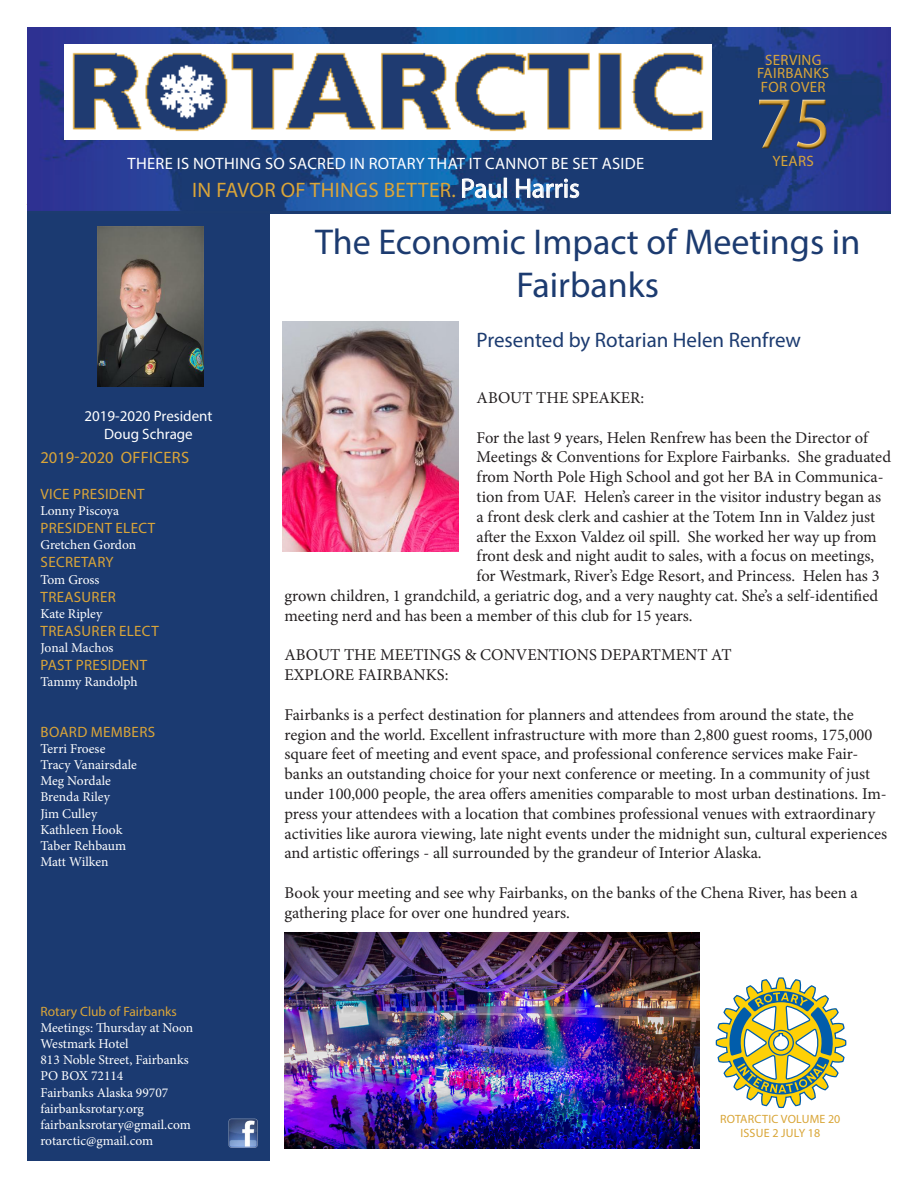
<style>
.page{position:relative;width:918px;height:1188px;background:#fff}
.page>*{position:absolute;margin:0;border:0;box-sizing:border-box;transform-origin:0 0}
.t1{font:75px "Myriad Pro";color:#daa539}
.t2{font:36px/43.2px "Myriad Pro";color:#1c3b70;text-align:center}
.t3{font:21px "Myriad Pro";letter-spacing:.02em;color:#daa539}
.t4{font:21px "Myriad Pro";color:#1c3b70}
.t5{font:16.5px/19.8px "Minion Pro";color:#231f20}
.t6{font:16.5px "Myriad Pro";letter-spacing:.02em;color:#fff}
.t7{font:16.5px "Myriad Pro";letter-spacing:.02em;color:#daa539}
.t8{font:15px "Myriad Pro";letter-spacing:.02em;color:#daa539}
.t9{font:15px "Myriad Pro";color:#fff}
.t10{font:13.5px "Minion Pro";color:#fff}
.t11{font:13.5px "Myriad Pro";color:#daa539}
.t12{font:12px "Myriad Pro";letter-spacing:.02em;color:#d9a536}
.s1{font-size:27px;color:#fff}
</style>
<div class="page">
<div style="left:27px;top:202px;width:243px;height:959px;background:#1b3a71"></div>
<img style="left:27px;top:27px;width:864px;height:184px">
<img style="left:228px;top:1118px;width:30px;height:29px">
<svg style="left:462px;top:171px;width:39px;height:27px"></svg>
<div style="left:504px;top:178px;width:3px;height:20px;border:1px solid #fff"></div>
<svg style="left:516px;top:178px;width:64px;height:20px"></svg>
<hr style="left:27px;top:211px;width:864px;height:3px;background:#1c3b70">
<div style="left:757px;top:97px;width:71px;height:52px;background:#1a3a72"></div>
<div style="left:758px;top:99px;width:71px;height:52px;background:#231f20;opacity:.75"></div>
<svg style="left:716px;top:977px;width:130px;height:131px"></svg>
<img style="left:65px;top:45px;width:646px;height:94px">
<img style="left:97px;top:226px;width:107px;height:161px">
<img style="left:283px;top:322px;width:176px;height:229px">
<img style="left:284px;top:932px;width:415px;height:216px">
<p class="t6" style="left:128px;top:153px;width:518px">THERE IS NOTHING SO SACRED IN ROTARY THAT IT CANNOT BE SET ASIDE</p>
<p class="t3" style="left:192px;top:177px;width:389px">IN FAVOR OF THINGS BETTER. <span class="s1">Paul Harris</span></p>
<p class="t8" style="left:765px;top:51px;width:58px">SERVING</p>
<p class="t8" style="left:757px;top:64px;width:74px">FAIRBANKS</p>
<p class="t8" style="left:761px;top:78px;width:66px">FOR OVER</p>
<h1 class="t1" style="left:755px;top:77px;width:78px">75</h1>
<p class="t8" style="left:773px;top:151px;width:43px">YEARS</p>
<p class="t9" style="left:84px;top:407px;width:130px">2019-2020 President</p>
<p class="t9" style="left:104px;top:425px;width:90px">Doug Schrage</p>
<p class="t7" style="left:40px;top:447px;width:150px">2019-2020 OFFICERS</p>
<p class="t8" style="left:41px;top:485px;width:105px">VICE PRESIDENT</p>
<p class="t10" style="left:40px;top:502px;width:80px">Lonny Piscoya</p>
<p class="t8" style="left:41px;top:519px;width:116px">PRESIDENT ELECT</p>
<p class="t10" style="left:40px;top:536px;width:97px">Gretchen Gordon</p>
<p class="t8" style="left:41px;top:553px;width:75px">SECRETARY</p>
<p class="t10" style="left:40px;top:570px;width:60px">Tom Gross</p>
<p class="t8" style="left:41px;top:587px;width:77px">TREASURER</p>
<p class="t10" style="left:40px;top:604px;width:63px">Kate Ripley</p>
<p class="t8" style="left:41px;top:622px;width:120px">TREASURER ELECT</p>
<p class="t10" style="left:40px;top:639px;width:75px">Jonal Machos</p>
<p class="t8" style="left:41px;top:656px;width:108px">PAST PRESIDENT</p>
<p class="t10" style="left:40px;top:673px;width:99px">Tammy Randolph</p>
<p class="t8" style="left:41px;top:722px;width:116px">BOARD MEMBERS</p>
<p class="t10" style="left:40px;top:739px;width:66px">Terri Froese</p>
<p class="t10" style="left:40px;top:756px;width:98px">Tracy Vanairsdale</p>
<p class="t10" style="left:40px;top:772px;width:72px">Meg Nordale</p>
<p class="t10" style="left:40px;top:788px;width:71px">Brenda Riley</p>
<p class="t10" style="left:40px;top:804px;width:58px">Jim Culley</p>
<p class="t10" style="left:40px;top:820px;width:83px">Kathleen Hook</p>
<p class="t10" style="left:40px;top:837px;width:87px">Taber Rehbaum</p>
<p class="t10" style="left:40px;top:853px;width:70px">Matt Wilken</p>
<p class="t11" style="left:40px;top:1003px;width:138px">Rotary Club of Fairbanks</p>
<p class="t10" style="left:40px;top:1018px;width:154px">Meetings: Thursday at Noon</p>
<p class="t10" style="left:40px;top:1035px;width:90px">Westmark Hotel</p>
<p class="t10" style="left:40px;top:1051px;width:150px">813 Noble Street, Fairbanks</p>
<p class="t10" style="left:40px;top:1067px;width:84px">PO BOX 72114</p>
<p class="t10" style="left:40px;top:1083px;width:129px">Fairbanks Alaska 99707</p>
<p class="t10" style="left:40px;top:1099px;width:105px">fairbanksrotary.org</p>
<p class="t10" style="left:40px;top:1116px;width:152px">fairbanksrotary@gmail.com</p>
<p class="t10" style="left:40px;top:1132px;width:114px">rotarctic@gmail.com</p>
<p class="t2" style="left:315px;top:219px;width:547px">The Economic Impact of Meetings in<br>Fairbanks</p>
<p class="t4" style="left:477px;top:327px;width:326px">Presented by Rotarian Helen Renfrew</p>
<p class="t5" style="left:477px;top:388px;width:169px">ABOUT THE SPEAKER:</p>
<p class="t5" style="left:477px;top:427px;width:393px">For the last 9 years, Helen Renfrew has been the Director of</p>
<p class="t5" style="left:477px;top:447px;width:416px">Meetings &amp; Conventions for Explore Fairbanks. She graduated</p>
<p class="t5" style="left:477px;top:467px;width:408px">from North Pole High School and got her BA in Communica-</p>
<p class="t5" style="left:477px;top:487px;width:406px">tion from UAF. Helen’s career in the visitor industry began as</p>
<p class="t5" style="left:477px;top:507px;width:400px">a front desk clerk and cashier at the Totem Inn in Valdez just</p>
<p class="t5" style="left:477px;top:526px;width:402px">after the Exxon Valdez oil spill. She worked her way up from</p>
<p class="t5" style="left:477px;top:546px;width:399px">front desk and night audit to sales, with a focus on meetings,</p>
<p class="t5" style="left:477px;top:566px;width:405px">for Westmark, River’s Edge Resort, and Princess. Helen has 3</p>
<p class="t5" style="left:284px;top:586px;width:595px">grown children, 1 grandchild, a geriatric dog, and a very naughty cat. She’s a self-identified</p>
<p class="t5" style="left:284px;top:606px;width:410px">meeting nerd and has been a member of this club for 15 years.</p>
<p class="t5" style="left:284px;top:645px;width:449px">ABOUT THE MEETINGS &amp; CONVENTIONS DEPARTMENT AT</p>
<p class="t5" style="left:284px;top:665px;width:166px">EXPLORE FAIRBANKS:</p>
<p class="t5" style="left:284px;top:705px;width:604px">Fairbanks is a perfect destination for planners and attendees from around the state, the region and the world. Excellent infrastructure with more than 2,800 guest rooms, 175,000 square feet of meeting and event space, and professional conference services make Fair&shy;banks an outstanding choice for your next conference or meeting. In a community of just under 100,000 people, the area offers amenities comparable to most urban destinations. Im&shy;press your attendees with a location that combines professional venues with extraordinary activities like aurora viewing, late night events under the midnight sun, cultural experiences and artistic offerings - all surrounded by the grandeur of Interior Alaska.</p>
<p class="t5" style="left:284px;top:883px;width:575px">Book your meeting and see why Fairbanks, on the banks of the Chena River, has been a gathering place for over one hundred years.</p>
<p class="t12" style="left:720px;top:1111px;width:122px">ROTARCTIC VOLUME 20</p>
<p class="t12" style="left:740px;top:1126px;width:81px">ISSUE 2 JULY 18</p>
</div>
